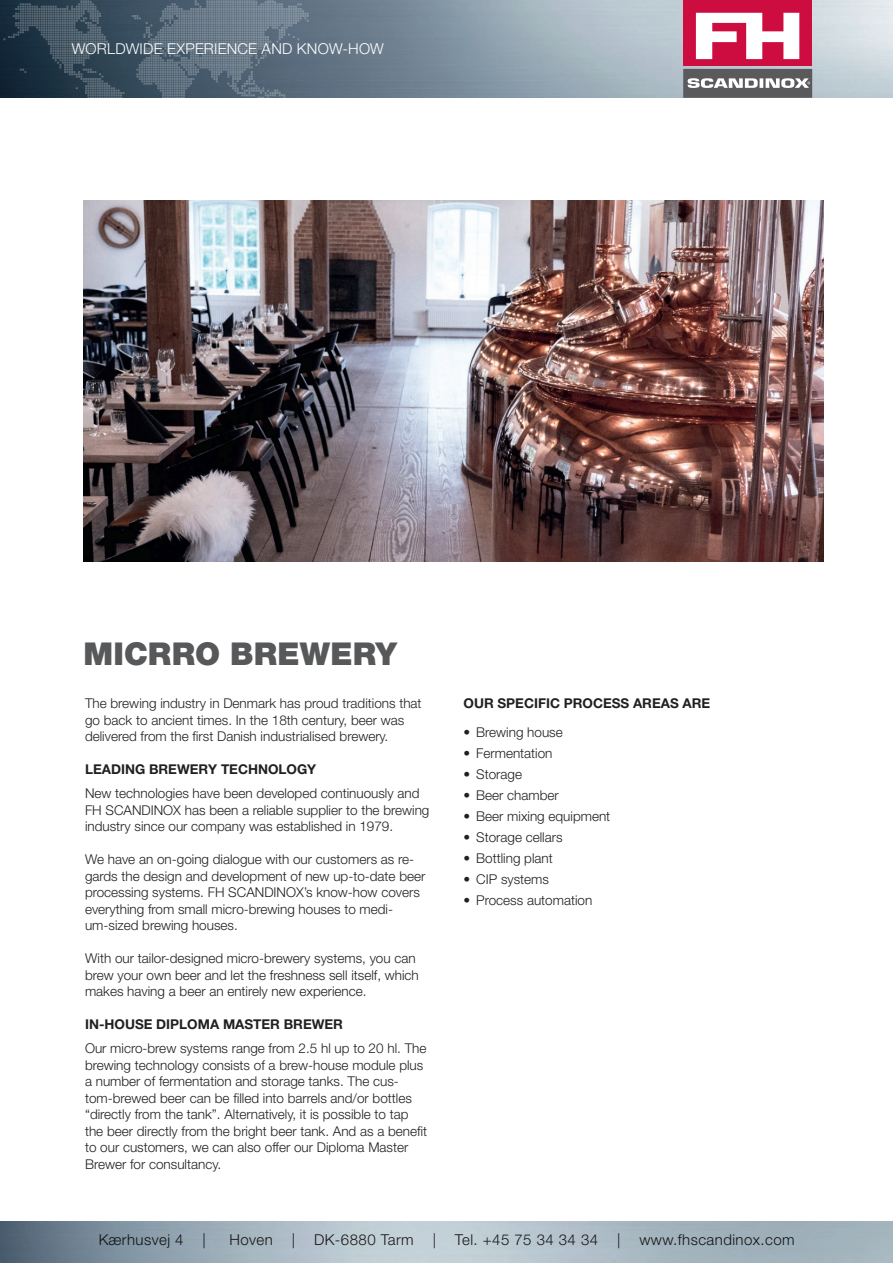
<style>
.page{position:relative;width:893px;height:1263px;background:#fff}
.page>*{position:absolute;margin:0;border:0;box-sizing:border-box;transform-origin:0 0}
.t1{font:900 31.5px "Helvetica Neue LT Pro";letter-spacing:.005em;color:#57585a}
.t2{font:300 15px "Helvetica Neue LT Pro";letter-spacing:.03em;color:#231f20}
.t3{font:300 15px "Helvetica Neue LT Pro";letter-spacing:.015em;color:#fff}
.t4{font:300 13.5px/16.5px "Helvetica Neue LT Pro";color:#231f20}
.t5{font:700 13.5px "Helvetica Neue LT Pro";color:#231f20}
</style>
<div class="page">
<img style="left:0;top:1221px;width:893px;height:42px">
<img style="left:0;top:0;width:893px;height:98px">
<svg style="left:3px;top:0;width:121px;height:98px;background:#304453"></svg>
<svg style="left:132px;top:0;width:177px;height:98px;background:#5c6e7d"></svg>
<div style="left:683px;top:0;width:129px;height:8px;background:#cd0d40"></div>
<div style="left:683px;top:6px;width:129px;height:60px;background:#cd0d40"></div>
<svg style="left:696px;top:13px;width:103px;height:46px"></svg>
<svg style="left:683px;top:69px;width:129px;height:29px;background:#7a7a7d"></svg>
<img style="left:83px;top:201px;width:741px;height:360px">
<p class="t3" style="left:72px;top:40px;width:313px">WORLDWIDE EXPERIENCE AND KNOW-HOW</p>
<h1 class="t1" style="left:83px;top:635px;width:315px">MICRRO BREWERY</h1>
<p class="t4" style="left:85px;top:695px;width:338px">The brewing industry in Denmark has proud traditions that go back to ancient times. In the 18th century, beer was delivered from the first Danish industrialised brewery.</p>
<p class="t5" style="left:85px;top:761px;width:233px">LEADING BREWERY TECHNOLOGY</p>
<p class="t4" style="left:85px;top:785px;width:346px">New technologies have been developed continuously and<br>FH SCANDINOX has been a reliable supplier to the brewing industry since our company was established in 1979.</p>
<p class="t4" style="left:85px;top:851px;width:342px">We have an on-going dialogue with our customers as re&shy;gards the design and development of new up-to-date beer processing systems. FH SCANDINOX’s know-how covers everything from small micro-brewing houses to medi&shy;um-sized brewing houses.</p>
<p class="t4" style="left:85px;top:950px;width:335px">With our tailor-designed micro-brewery systems, you can brew your own beer and let the freshness sell itself, which makes having a beer an entirely new experience.</p>
<p class="t5" style="left:85px;top:1016px;width:259px">IN-HOUSE DIPLOMA MASTER BREWER</p>
<p class="t4" style="left:85px;top:1040px;width:344px">Our micro-brew systems range from 2.5 hl up to 20 hl. The brewing technology consists of a brew-house module plus a number of fermentation and storage tanks. The cus&shy;tom-brewed beer can be filled into barrels and/or bottles “directly from the tank”. Alternatively, it is possible to tap the beer directly from the bright beer tank. And as a benefit to our customers, we can also offer our Diploma Master Brewer for consultancy.</p>
<p class="t5" style="left:463px;top:695px;width:248px">OUR SPECIFIC PROCESS AREAS ARE</p>
<p class="t4" style="left:463px;top:723px;width:101px">• Brewing house</p>
<p class="t4" style="left:463px;top:744px;width:91px">• Fermentation</p>
<p class="t4" style="left:463px;top:765px;width:60px">• Storage</p>
<p class="t4" style="left:463px;top:786px;width:97px">• Beer chamber</p>
<p class="t4" style="left:463px;top:808px;width:148px">• Beer mixing equipment</p>
<p class="t4" style="left:463px;top:829px;width:101px">• Storage cellars</p>
<p class="t4" style="left:463px;top:850px;width:91px">• Bottling plant</p>
<p class="t4" style="left:463px;top:871px;width:87px">• CIP systems</p>
<p class="t4" style="left:463px;top:892px;width:130px">• Process automation</p>
<p class="t2" style="left:98px;top:1230px;width:87px">Kærhusvej 4</p>
<p class="t2" style="left:202px;top:1230px;width:5px">|</p>
<p class="t2" style="left:229px;top:1230px;width:45px">Hoven</p>
<p class="t2" style="left:292px;top:1230px;width:5px">|</p>
<p class="t2" style="left:314px;top:1230px;width:101px">DK-6880 Tarm</p>
<p class="t2" style="left:433px;top:1230px;width:5px">|</p>
<p class="t2" style="left:455px;top:1230px;width:145px">Tel. +45 75 34 34 34</p>
<p class="t2" style="left:617px;top:1230px;width:5px">|</p>
<p class="t2" style="left:639px;top:1230px;width:157px">www.fhscandinox.com</p>
</div>
